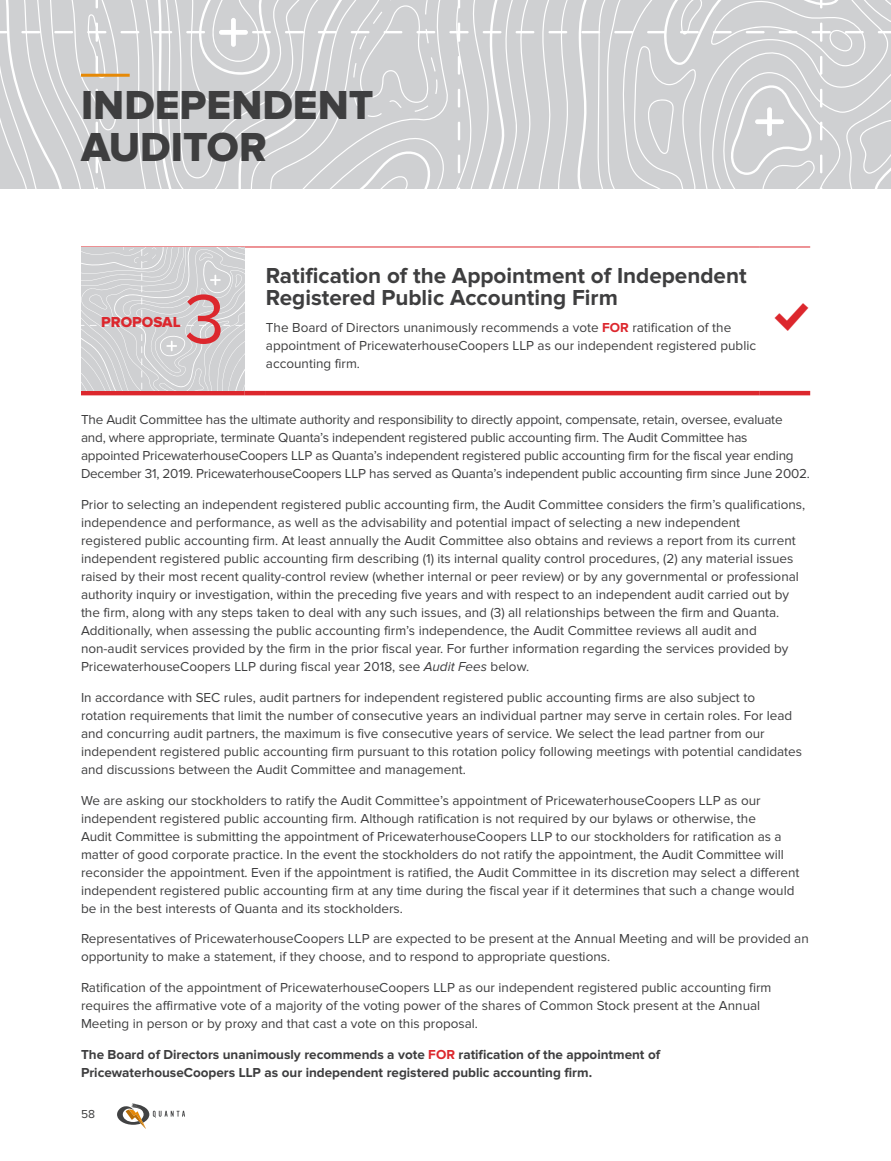
<style>
.page{position:relative;width:891px;height:1161px;background:#fff}
.page>*{position:absolute;margin:0;border:0;box-sizing:border-box;transform-origin:0 0}
.t1{font:72px "Proxima Nova";color:#dc272d}
.t2{font:48px "Modern Pictograms";color:#dc272d}
.t3{font:42px/42px "Proxima Nova Extrabld";color:#3e3e3f}
.t4{font:700 22.5px/22.5px "Proxima Nova";color:#3e3e3f}
.t5{font:15px "Proxima Nova Extrabld";color:#dc272d}
.t6{font:13.5px/18px "Proxima Nova";color:#3e3e3f}
.t7{font:700 13.5px/18px "Proxima Nova";color:#3e3e3f}
.t8{font:12px "Proxima Nova";color:#3e3e3f}
.s1{font-weight:700;color:#dc272d}
.s2{font-style:italic}
.s3{color:#dc272d}
</style>
<div class="page">
<svg style="left:0;top:0;width:488px;height:188px;background:#d3d4d6"></svg>
<svg style="left:491px;top:0;width:143px;height:188px;background:#d3d4d6"></svg>
<svg style="left:634px;top:0;width:257px;height:188px;background:#d3d4d6"></svg>
<hr style="left:81px;top:391px;width:164px;height:4px;background:#dc272d">
<hr style="left:245px;top:391px;width:21px;height:4px;background:#dc272d">
<hr style="left:266px;top:391px;width:493px;height:4px;background:#dc272d">
<hr style="left:759px;top:391px;width:51px;height:4px;background:#dc272d">
<hr style="left:266px;top:247px;width:493px;height:1px;background:#dc272d">
<hr style="left:759px;top:247px;width:51px;height:1px;background:#dc272d">
<svg style="left:81px;top:247px;width:185px;height:144px;background:#d8d8da"></svg>
<hr style="left:81px;top:74px;width:49px;height:3px;background:#e68906">
<svg style="left:117px;top:1103px;width:68px;height:26px"></svg>
<h3 class="t3" style="left:81px;top:85px;width:294px">INDEPENDENT<br>AUDITOR</h3>
<h1 class="t1" style="left:185px;top:278px;width:42px">3</h1>
<p class="t5" style="left:101px;top:313px;width:81px">PROPOSAL</p>
<h3 class="t4" style="left:266px;top:265px;width:482px">Ratification of the Appointment of Independent<br>Registered Public Accounting Firm</h3>
<p class="t6" style="left:266px;top:319px;width:492px">The Board of Directors unanimously recommends a vote <span class="s1">FOR</span> ratification of the appointment of PricewaterhouseCoopers LLP as our independent registered public accounting firm.</p>
<h2 class="t2" style="left:770px;top:293px;width:41px">%</h2>
<p class="t6" style="left:81px;top:411px;width:731px">The Audit Committee has the ultimate authority and responsibility to directly appoint, compensate, retain, oversee, evaluate and, where appropriate, terminate Quanta’s independent registered public accounting firm. The Audit Committee has<br>appointed PricewaterhouseCoopers LLP as Quanta’s independent registered public accounting firm for the fiscal year ending December 31, 2019. PricewaterhouseCoopers LLP has served as Quanta’s independent public accounting firm since June 2002.</p>
<p class="t6" style="left:81px;top:496px;width:726px">Prior to selecting an independent registered public accounting firm, the Audit Committee considers the firm’s qualifications, independence and performance, as well as the advisability and potential impact of selecting a new independent<br>registered public accounting firm. At least annually the Audit Committee also obtains and reviews a report from its current independent registered public accounting firm describing (1) its internal quality control procedures, (2) any material issues raised by their most recent quality-control review (whether internal or peer review) or by any governmental or professional authority inquiry or investigation, within the preceding five years and with respect to an independent audit carried out by the firm, along with any steps taken to deal with any such issues, and (3) all relationships between the firm and Quanta.<br>Additionally, when assessing the public accounting firm’s independence, the Audit Committee reviews all audit and non-audit services provided by the firm in the prior fiscal year. For further information regarding the services provided by PricewaterhouseCoopers LLP during fiscal year 2018, see <span class="s2">Audit Fees</span> below.</p>
<p class="t6" style="left:81px;top:689px;width:723px">In accordance with SEC rules, audit partners for independent registered public accounting firms are also subject to rotation requirements that limit the number of consecutive years an individual partner may serve in certain roles. For lead and concurring audit partners, the maximum is five consecutive years of service. We select the lead partner from our independent registered public accounting firm pursuant to this rotation policy following meetings with potential candidates and discussions between the Audit Committee and management.</p>
<p class="t6" style="left:81px;top:791px;width:720px">We are asking our stockholders to ratify the Audit Committee’s appointment of PricewaterhouseCoopers LLP as our independent registered public accounting firm. Although ratification is not required by our bylaws or otherwise, the<br>Audit Committee is submitting the appointment of PricewaterhouseCoopers LLP to our stockholders for ratification as a matter of good corporate practice. In the event the stockholders do not ratify the appointment, the Audit Committee will reconsider the appointment. Even if the appointment is ratified, the Audit Committee in its discretion may select a different independent registered public accounting firm at any time during the fiscal year if it determines that such a change would be in the best interests of Quanta and its stockholders.</p>
<p class="t6" style="left:81px;top:930px;width:729px">Representatives of PricewaterhouseCoopers LLP are expected to be present at the Annual Meeting and will be provided an opportunity to make a statement, if they choose, and to respond to appropriate questions.</p>
<p class="t6" style="left:81px;top:979px;width:692px">Ratification of the appointment of PricewaterhouseCoopers LLP as our independent registered public accounting firm requires the affirmative vote of a majority of the voting power of the shares of Common Stock present at the Annual<br>Meeting in person or by proxy and that cast a vote on this proposal.</p>
<p class="t7" style="left:81px;top:1046px;width:581px">The Board of Directors unanimously recommends a vote <span class="s3">FOR</span> ratification of the appointment of<br>PricewaterhouseCoopers LLP as our independent registered public accounting firm.</p>
<p class="t8" style="left:81px;top:1107px;width:16px">58</p>
</div>
